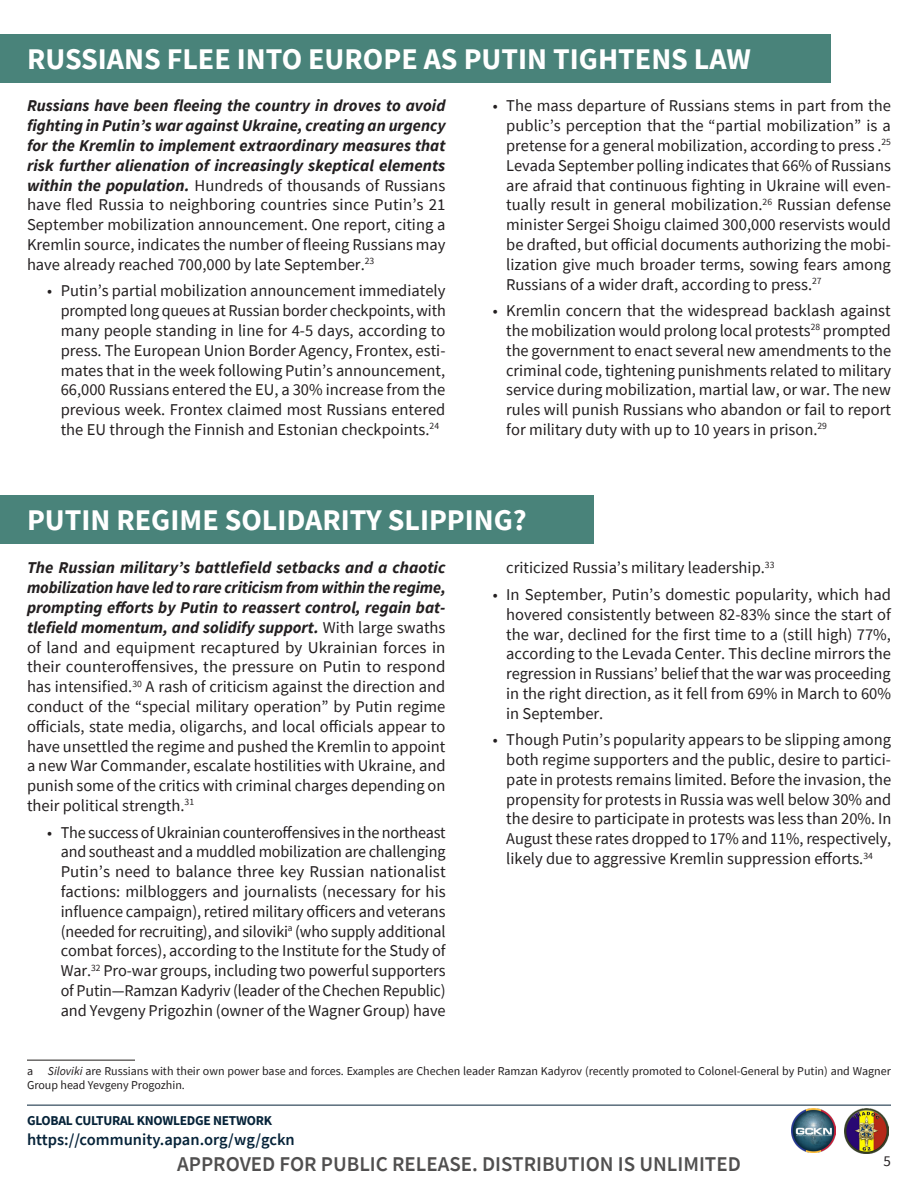
<style>
.page{position:relative;width:918px;height:1188px;background:#fff}
.page>*{position:absolute;margin:0;border:0;box-sizing:border-box;transform-origin:0 0}
.Section_Header{font:700 30px "Source Sans Pro";color:#fff}
.t1{font:600 21px "Source Sans Pro";color:#504f4f}
.Body_Copy{font:16.5px/19.8px "Source Sans Pro";color:#231f20;text-align:justify}
.t2{font:600 16.5px "Source Sans Pro";color:#062339}
.t3{font:15px "Source Sans Pro";color:#231f20}
.t4{font:700 13.5px "Source Sans Pro";letter-spacing:-.02em;color:#062339}
.Footnote{font:12px/14.4px "Source Sans Pro";color:#231f20}
.s1{font-weight:700;font-style:italic}
.s2{font-style:italic}
</style>
<div class="page">
<div style="left:0;top:34px;width:831px;height:48px;background:#49837a"></div>
<div style="left:0;top:495px;width:594px;height:49px;background:#49837a"></div>
<hr style="left:27px;top:1059px;width:108px;height:2px;background:#6a6867">
<hr style="left:27px;top:1105px;width:864px;height:1px;background:#062339">
<img style="left:845px;top:1109px;width:44px;height:44px">
<img style="left:792px;top:1109px;width:44px;height:44px">
<p class="Section_Header" style="left:27px;top:38px;width:725px">RUSSIANS FLEE INTO EUROPE AS PUTIN TIGHTENS LAW</p>
<p class="Body_Copy" style="left:27px;top:96px;width:420px"><span class="s1">Russians have been fleeing the country in droves to avoid fighting in Putin’s war against Ukraine, creating an urgency for the Kremlin to implement extraordinary measures that risk further alienation of increasingly skeptical elements within the population.</span> Hundreds of thousands of Russians have fled Russia to neighboring countries since Putin’s 21<br>September mobilization announcement. One report, citing a Kremlin source, indicates the number of fleeing Russians may have already reached 700,000 by late September.<sup>23</sup></p>
<p class="Body_Copy" style="left:61px;top:281px;width:387px;text-indent:-14px">• Putin’s partial mobilization announcement immediately prompted long queues at Russian border checkpoints, with many people standing in line for 4-5 days, according to press. The European Union Border Agency, Frontex, esti&shy;mates that in the week following Putin’s announcement, 66,000 Russians entered the EU, a 30% increase from the previous week. Frontex claimed most Russians entered the EU through the Finnish and Estonian checkpoints.<sup>24</sup></p>
<p class="Body_Copy" style="left:506px;top:96px;width:386px;text-indent:-14px">• The mass departure of Russians stems in part from the public’s perception that the “partial mobilization” is a pretense for a general mobilization, according to press .<sup>25<br></sup>Levada September polling indicates that 66% of Russians are afraid that continuous fighting in Ukraine will even&shy;tually result in general mobilization.<sup>26</sup> Russian defense minister Sergei Shoigu claimed 300,000 reservists would be drafted, but official documents authorizing the mobi&shy;lization give much broader terms, sowing fears among Russians of a wider draft, according to press.<sup>27</sup></p>
<p class="Body_Copy" style="left:506px;top:301px;width:386px;text-indent:-14px">• Kremlin concern that the widespread backlash against the mobilization would prolong local protests<sup>28</sup> prompted the government to enact several new amendments to the criminal code, tightening punishments related to military service during mobilization, martial law, or war. The new rules will punish Russians who abandon or fail to report for military duty with up to 10 years in prison.<sup>29</sup></p>
<p class="Section_Header" style="left:27px;top:500px;width:501px">PUTIN REGIME SOLIDARITY SLIPPING?</p>
<p class="Body_Copy" style="left:27px;top:558px;width:420px"><span class="s1">The Russian military’s battlefield setbacks and a chaotic mobilization have led to rare criticism from within the regime, prompting efforts by Putin to reassert control, regain bat&shy;tlefield momentum, and solidify support.</span> With large swaths of land and equipment recaptured by Ukrainian forces in their counteroffensives, the pressure on Putin to respond has intensified.<sup>30</sup> A rash of criticism against the direction and conduct of the “special military operation” by Putin regime officials, state media, oligarchs, and local officials appear to have unsettled the regime and pushed the Kremlin to appoint a new War Commander, escalate hostilities with Ukraine, and punish some of the critics with criminal charges depending on their political strength.<sup>31</sup></p>
<p class="Body_Copy" style="left:61px;top:822px;width:387px;text-indent:-14px">• The success of Ukrainian counteroffensives in the northeast and southeast and a muddled mobilization are challenging Putin’s need to balance three key Russian nationalist factions: milbloggers and journalists (necessary for his influence campaign), retired military officers and veterans (needed for recruiting), and siloviki<sup>a</sup> (who supply additional combat forces), according to the Institute for the Study of War.<sup>32</sup> Pro-war groups, including two powerful supporters of Putin—Ramzan Kadyriv (leader of the Chechen Republic) and Yevgeny Prigozhin (owner of the Wagner Group) have</p>
<p class="Body_Copy" style="left:506px;top:558px;width:270px">criticized Russia’s military leadership.<sup>33</sup></p>
<p class="Body_Copy" style="left:506px;top:584px;width:386px;text-indent:-14px">• In September, Putin’s domestic popularity, which had hovered consistently between 82-83% since the start of the war, declined for the first time to a (still high) 77%, according to the Levada Center. This decline mirrors the regression in Russians’ belief that the war was proceeding in the right direction, as it fell from 69% in March to 60% in September.</p>
<p class="Body_Copy" style="left:506px;top:730px;width:387px;text-indent:-14px">• Though Putin’s popularity appears to be slipping among both regime supporters and the public, desire to partici&shy;pate in protests remains limited. Before the invasion, the propensity for protests in Russia was well below 30% and the desire to participate in protests was less than 20%. In August these rates dropped to 17% and 11%, respectively, likely due to aggressive Kremlin suppression efforts.<sup>34</sup></p>
<p class="Footnote" style="left:27px;top:1063px;width:865px">a <span class="s2">Siloviki</span> are Russians with their own power base and forces. Examples are Chechen leader Ramzan Kadyrov (recently promoted to Colonel-General by Putin) and Wagner<br>Group head Yevgeny Progozhin.</p>
<p class="t4" style="left:27px;top:1111px;width:247px">GLOBAL CULTURAL KNOWLEDGE NETWORK</p>
<p class="t2" style="left:27px;top:1129px;width:269px">https://community.apan.org/wg/gckn</p>
<p class="t1" style="left:177px;top:1150px;width:565px">APPROVED FOR PUBLIC RELEASE. DISTRIBUTION IS UNLIMITED</p>
<p class="t3" style="left:884px;top:1151px;width:9px">5</p>
</div>
